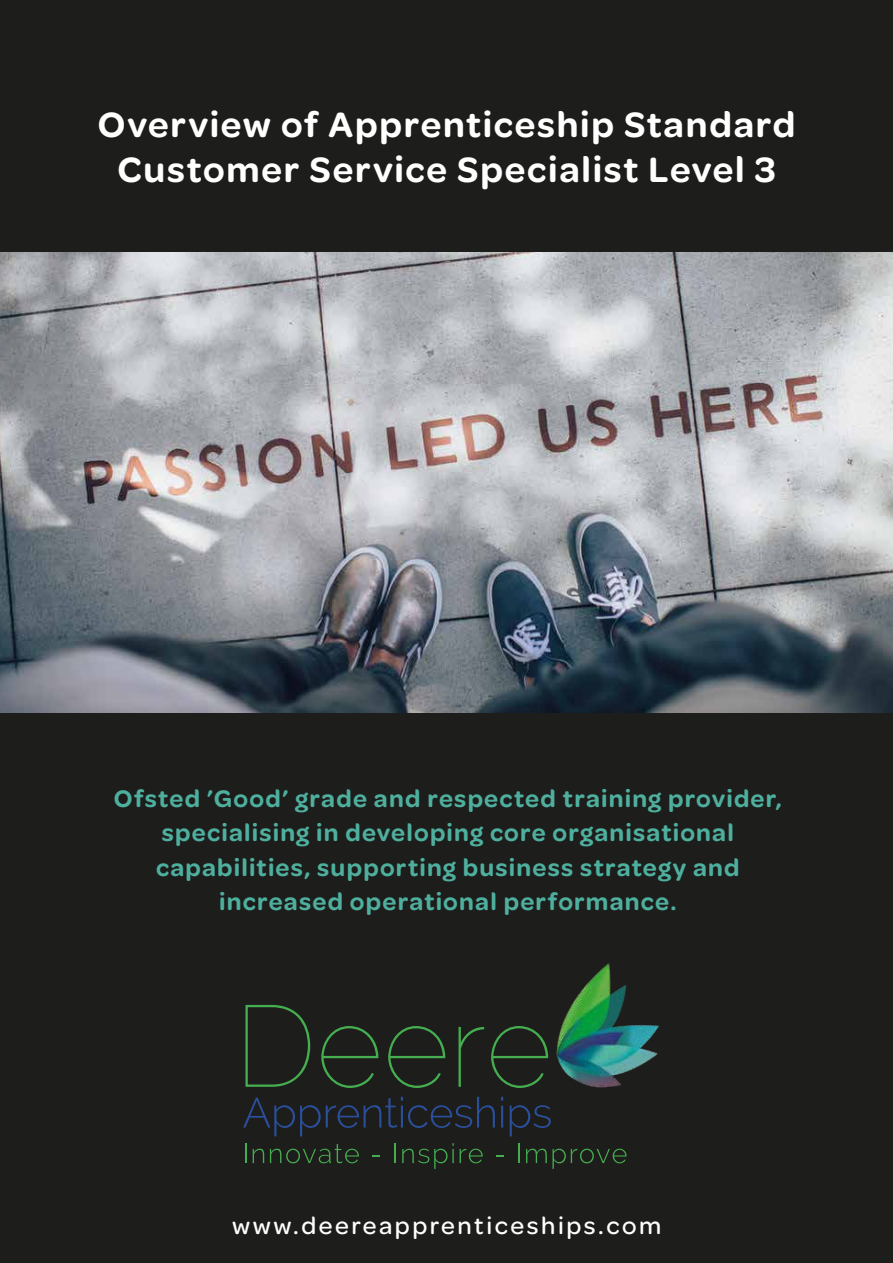
<style>
.page{position:relative;width:893px;height:1263px;background:#1d1d1b}
.page>*{position:absolute;margin:0;border:0;box-sizing:border-box;transform-origin:0 0}
.t1{font:600 37.5px/45px "Omnes";letter-spacing:.045em;color:#fff;text-align:center}
.t2{font:600 25.5px/34.5px "Omnes";letter-spacing:.05em;color:#4eaf9e;text-align:center}
.t3{font:500 25.5px "Omnes";letter-spacing:.1em;color:#fff}
</style>
<div class="page">
<img style="left:0;top:253px;width:893px;height:459px">
<img style="left:548px;top:963px;width:111px;height:125px">
<svg style="left:245px;top:1005px;width:303px;height:83px"></svg>
<svg style="left:243px;top:1097px;width:252px;height:39px"></svg>
<hr style="left:501px;top:1105px;width:2px;height:22px;background:#2a509d">
<svg style="left:510px;top:1105px;width:41px;height:31px"></svg>
<svg style="left:245px;top:1144px;width:1px;height:19px"></svg>
<svg style="left:253px;top:1149px;width:11px;height:14px"></svg>
<svg style="left:270px;top:1144px;width:89px;height:19px"></svg>
<svg style="left:395px;top:1144px;width:1px;height:19px"></svg>
<svg style="left:402px;top:1143px;width:52px;height:26px"></svg>
<svg style="left:460px;top:1149px;width:23px;height:14px"></svg>
<svg style="left:518px;top:1144px;width:2px;height:19px"></svg>
<svg style="left:526px;top:1149px;width:101px;height:20px"></svg>
<h1 class="t1" style="left:98px;top:100px;width:699px">Overview of Apprenticeship Standard<br>Customer Service Specialist Level 3</h1>
<p class="t2" style="left:114px;top:779px;width:669px">Ofsted ’Good’ grade and respected training provider, specialising in developing core organisational capabilities, supporting business strategy and increased operational performance.</p>
<p class="t3" style="left:232px;top:1208px;width:431px">www.deereapprenticeships.com</p>
</div>
